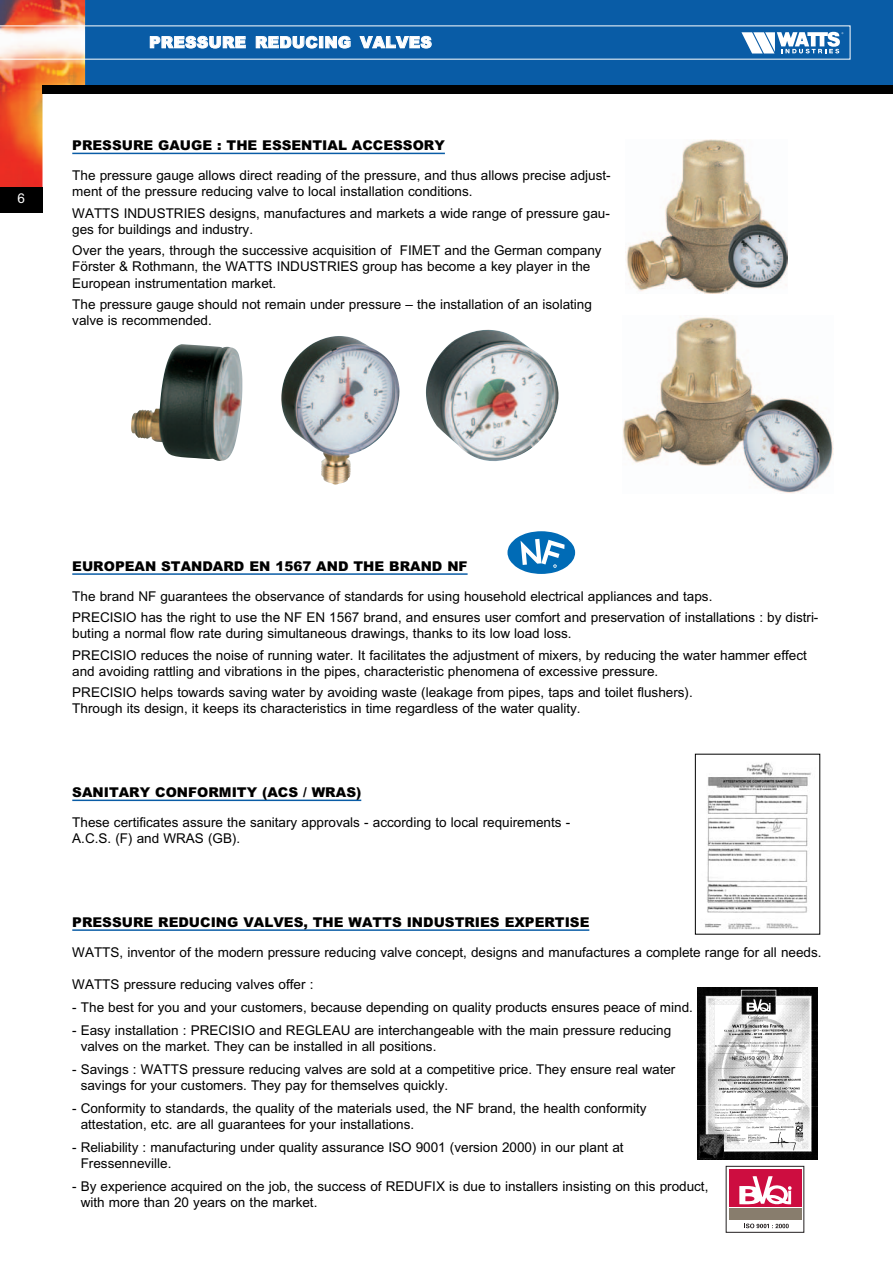
<style>
.page{position:relative;width:893px;height:1263px;background:#fff}
.page>*{position:absolute;margin:0;border:0;box-sizing:border-box;transform-origin:0 0}
.t1{font:900 15.75px "M Arial";letter-spacing:.02em;color:#fff}
.t2{font:13.5px/16.2px "M Arial";color:#000}
.t3{font:900 13.5px "M Arial";color:#000}
.t4{font:13.5px "M Arial";color:#fff}
</style>
<div class="page">
<hr style="left:72px;top:573px;width:396px;height:2px;background:#095ca6">
<hr style="left:72px;top:799px;width:289px;height:2px;background:#095ca6">
<hr style="left:72px;top:929px;width:517px;height:2px;background:#095ca6">
<img style="left:131px;top:344px;width:111px;height:117px">
<img style="left:426px;top:330px;width:132px;height:131px">
<img style="left:281px;top:336px;width:118px;height:148px">
<img style="left:626px;top:187px;width:161px;height:107px">
<img style="left:622px;top:317px;width:212px;height:176px">
<svg style="left:507px;top:531px;width:68px;height:43px"></svg>
<div style="left:0;top:0;width:893px;height:94px;background:#095ca6"></div>
<div style="left:0;top:187px;width:43px;height:26px;background:#000"></div>
<svg style="left:0;top:0;width:850px;height:187px"></svg>
<div style="left:43px;top:85px;width:850px;height:9px;background:#000"></div>
<div style="left:729px;top:1169px;width:72px;height:37px;background:#cd0d40"></div>
<div style="left:729px;top:1208px;width:72px;height:11px;background:#887d6d"></div>
<svg style="left:739px;top:1176px;width:53px;height:29px"></svg>
<svg style="left:744px;top:1223px;width:45px;height:5px"></svg>
<img style="left:705px;top:762px;width:106px;height:168px">
<div style="left:695px;top:754px;width:125px;height:180px;border:1px solid #000"></div>
<img style="left:697px;top:987px;width:120px;height:172px">
<p class="t4" style="left:18px;top:194px;width:9px">6</p>
<p class="t1" style="left:149px;top:37px;width:284px">PRESSURE REDUCING VALVES</p>
<p class="t3" style="left:72px;top:140px;width:374px">PRESSURE GAUGE : THE ESSENTIAL ACCESSORY</p>
<p class="t2" style="left:72px;top:168px;width:540px">The pressure gauge allows direct reading of the pressure, and thus allows precise adjust&shy;ment of the pressure reducing valve to local installation conditions.</p>
<p class="t2" style="left:72px;top:206px;width:539px">WATTS INDUSTRIES designs, manufactures and markets a wide range of pressure gau&shy;ges for buildings and industry.</p>
<p class="t2" style="left:72px;top:244px;width:531px">Over the years, through the successive acquisition of FIMET and the German company<br>Förster &amp; Rothmann, the WATTS INDUSTRIES group has become a key player in the<br>European instrumentation market.</p>
<p class="t2" style="left:72px;top:297px;width:521px">The pressure gauge should not remain under pressure – the installation of an isolating valve is recommended.</p>
<p class="t3" style="left:72px;top:561px;width:397px">EUROPEAN STANDARD EN 1567 AND THE BRAND NF</p>
<p class="t2" style="left:72px;top:586px;width:748px;line-height:21.3px">The brand NF guarantees the observance of standards for using household electrical appliances and taps.<br>PRECISIO has the right to use the NF EN 1567 brand, and ensures user comfort and preservation of installations : by distri-</p>
<p class="t2" style="left:72px;top:624px;width:736px;line-height:21.3px">buting a normal flow rate during simultaneous drawings, thanks to its low load loss.<br>PRECISIO reduces the noise of running water. It facilitates the adjustment of mixers, by reducing the water hammer effect</p>
<p class="t2" style="left:72px;top:662px;width:622px;line-height:21.3px">and avoiding rattling and vibrations in the pipes, characteristic phenomena of excessive pressure.<br>PRECISIO helps towards saving water by avoiding waste (leakage from pipes, taps and toilet flushers).</p>
<p class="t2" style="left:72px;top:702px;width:510px">Through its design, it keeps its characteristics in time regardless of the water quality.</p>
<p class="t3" style="left:72px;top:787px;width:291px">SANITARY CONFORMITY (ACS / WRAS)</p>
<p class="t2" style="left:72px;top:815px;width:499px">These certificates assure the sanitary approvals - according to local requirements -<br>A.C.S. (F) and WRAS (GB).</p>
<p class="t3" style="left:72px;top:917px;width:519px">PRESSURE REDUCING VALVES, THE WATTS INDUSTRIES EXPERTISE</p>
<p class="t2" style="left:72px;top:945px;width:751px">WATTS, inventor of the modern pressure reducing valve concept, designs and manufactures a complete range for all needs.</p>
<p class="t2" style="left:72px;top:977px;width:243px">WATTS pressure reducing valves offer :</p>
<p class="t2" style="left:72px;top:1000px;width:622px">- The best for you and your customers, because depending on quality products ensures peace of mind.</p>
<p class="t2" style="left:81px;top:1023px;width:592px;text-indent:-8px">- Easy installation : PRECISIO and REGLEAU are interchangeable with the main pressure reducing valves on the market. They can be installed in all positions.</p>
<p class="t2" style="left:81px;top:1062px;width:596px;text-indent:-8px">- Savings : WATTS pressure reducing valves are sold at a competitive price. They ensure real water savings for your customers. They pay for themselves quickly.</p>
<p class="t2" style="left:81px;top:1101px;width:567px;text-indent:-8px">- Conformity to standards, the quality of the materials used, the NF brand, the health conformity attestation, etc. are all guarantees for your installations.</p>
<p class="t2" style="left:81px;top:1140px;width:544px;text-indent:-8px">- Reliability : manufacturing under quality assurance ISO 9001 (version 2000) in our plant at<br>Fressenneville.</p>
<p class="t2" style="left:81px;top:1179px;width:629px;text-indent:-8px">- By experience acquired on the job, the success of REDUFIX is due to installers insisting on this product, with more than 20 years on the market.</p>
</div>
